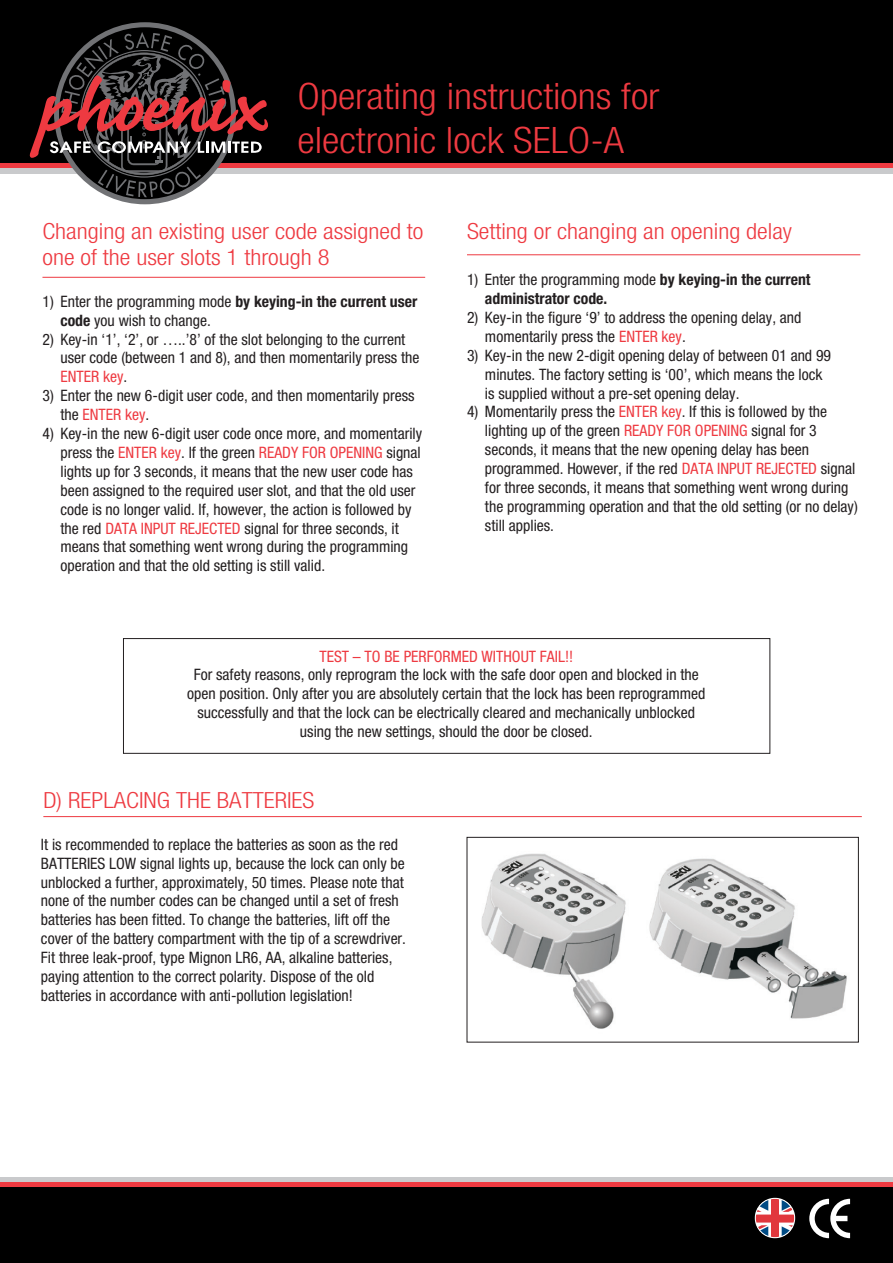
<style>
.page{position:relative;width:893px;height:1263px;background:#fff}
.page>*{position:absolute;margin:0;border:0;box-sizing:border-box;transform-origin:0 0}
.t1{font:300 condensed 36.45px/43.8px "Helvetica Neue";color:#ee3a41;scale:1.11 1}
.t2{font:300 condensed 22.35px/26.7px "Helvetica Neue";color:#ee3a41;scale:1.11 1}
.t3{font:condensed 15.75px/18.9px "Helvetica Neue";color:#231f20}
.t4{font:700 condensed 15.75px/18.9px "Helvetica Neue";color:#231f20}
.t5{font:condensed 15.75px "Helvetica Neue";color:#ee3a41}
.s1{font-weight:700}
.s2{color:#ee3a41}
.s3{font-weight:400}
</style>
<div class="page">
<img style="left:473px;top:817px;width:384px;height:226px">
<div style="left:0;top:168px;width:893px;height:5px;background:#c9cacc"></div>
<div style="left:0;top:163px;width:893px;height:5px;background:#ee3a41"></div>
<div style="left:0;top:0;width:893px;height:163px;background:#000"></div>
<svg style="left:29px;top:22px;width:239px;height:182px"></svg>
<div style="left:0;top:1177px;width:893px;height:5px;background:#c9cacc"></div>
<div style="left:0;top:1182px;width:893px;height:5px;background:#ee3a41"></div>
<div style="left:0;top:1187px;width:893px;height:76px;background:#000"></div>
<svg style="left:809px;top:1199px;width:41px;height:39px"></svg>
<svg style="left:755px;top:1198px;width:40px;height:40px"></svg>
<hr style="left:467px;top:254px;width:393px;height:1px;background:#ee3a41">
<hr style="left:42px;top:277px;width:383px;height:1px;background:#ee3a41">
<div style="left:123px;top:638px;width:647px;height:116px;border:1px solid #231f20"></div>
<hr style="left:43px;top:816px;width:819px;height:1px;background:#ee3a41">
<div style="left:467px;top:837px;width:392px;height:205px;border:1px solid #231f20"></div>
<h1 class="t1" style="left:297px;top:74px;width:328px">Operating instructions for electronic lock SELO-A</h1>
<h2 class="t2" style="left:42px;top:217px;width:345px">Changing an existing user code assigned to one of the user slots 1 through 8</h2>
<p class="t3" style="left:60px;top:292px;width:358px;text-indent:-18px">1) Enter the programming mode <span class="s1">by keying-in the current user code</span> you wish to change.</p>
<p class="t3" style="left:60px;top:329px;width:361px;text-indent:-18px">2) Key-in ‘1’, ‘2’, or …..’8’ of the slot belonging to the current user code (between 1 and 8), and then momentarily press the<br><span class="s2">ENTER key</span>.</p>
<p class="t3" style="left:60px;top:386px;width:356px;text-indent:-18px">3) Enter the new 6-digit user code, and then momentarily press the <span class="s2">ENTER key</span>.</p>
<p class="t3" style="left:60px;top:424px;width:363px;text-indent:-18px">4) Key-in the new 6-digit user code once more, and momentarily press the <span class="s2">ENTER key</span>. If the green <span class="s2">READY FOR OPENING</span> signal lights up for 3 seconds, it means that the new user code has been assigned to the required user slot, and that the old user code is no longer valid. If, however, the action is followed by the red <span class="s2">DATA INPUT REJECTED</span> signal for three seconds, it means that something went wrong during the programming operation and that the old setting is still valid.</p>
<h2 class="t2" style="left:467px;top:217px;width:294px">Setting or changing an opening delay</h2>
<p class="t4" style="left:485px;top:270px;width:327px;text-indent:-18px"><span class="s3">1) Enter the programming mode</span> by keying-in the current administrator code.</p>
<p class="t3" style="left:485px;top:308px;width:318px;text-indent:-18px">2) Key-in the figure ‘9’ to address the opening delay, and momentarily press the <span class="s2">ENTER key</span>.</p>
<p class="t3" style="left:485px;top:346px;width:348px;text-indent:-18px">3) Key-in the new 2-digit opening delay of between 01 and 99 minutes. The factory setting is ‘00’, which means the lock is supplied without a pre-set opening delay.</p>
<p class="t3" style="left:485px;top:402px;width:374px;text-indent:-18px">4) Momentarily press the <span class="s2">ENTER key</span>. If this is followed by the lighting up of the green <span class="s2">READY FOR OPENING</span> signal for 3 seconds, it means that the new opening delay has been programmed. However, if the red <span class="s2">DATA INPUT REJECTED</span> signal for three seconds, it means that something went wrong during the programming operation and that the old setting (or no delay) still applies.</p>
<p class="t5" style="left:319px;top:647px;width:255px">TEST – TO BE PERFORMED WITHOUT FAIL!!</p>
<p class="t3" style="left:187px;top:665px;width:520px;text-align:center">For safety reasons, only reprogram the lock with the safe door open and blocked in the open position. Only after you are absolutely certain that the lock has been reprogrammed successfully and that the lock can be electrically cleared and mechanically unblocked using the new settings, should the door be closed.</p>
<h2 class="t2" style="left:43px;top:786px;width:246px">D) REPLACING THE BATTERIES</h2>
<p class="t3" style="left:41px;top:835px;width:367px">It is recommended to replace the batteries as soon as the red BATTERIES LOW signal lights up, because the lock can only be unblocked a further, approximately, 50 times. Please note that none of the number codes can be changed until a set of fresh batteries has been fitted. To change the batteries, lift off the cover of the battery compartment with the tip of a screwdriver.<br>Fit three leak-proof, type Mignon LR6, AA, alkaline batteries, paying attention to the correct polarity. Dispose of the old batteries in accordance with anti-pollution legislation!</p>
</div>
